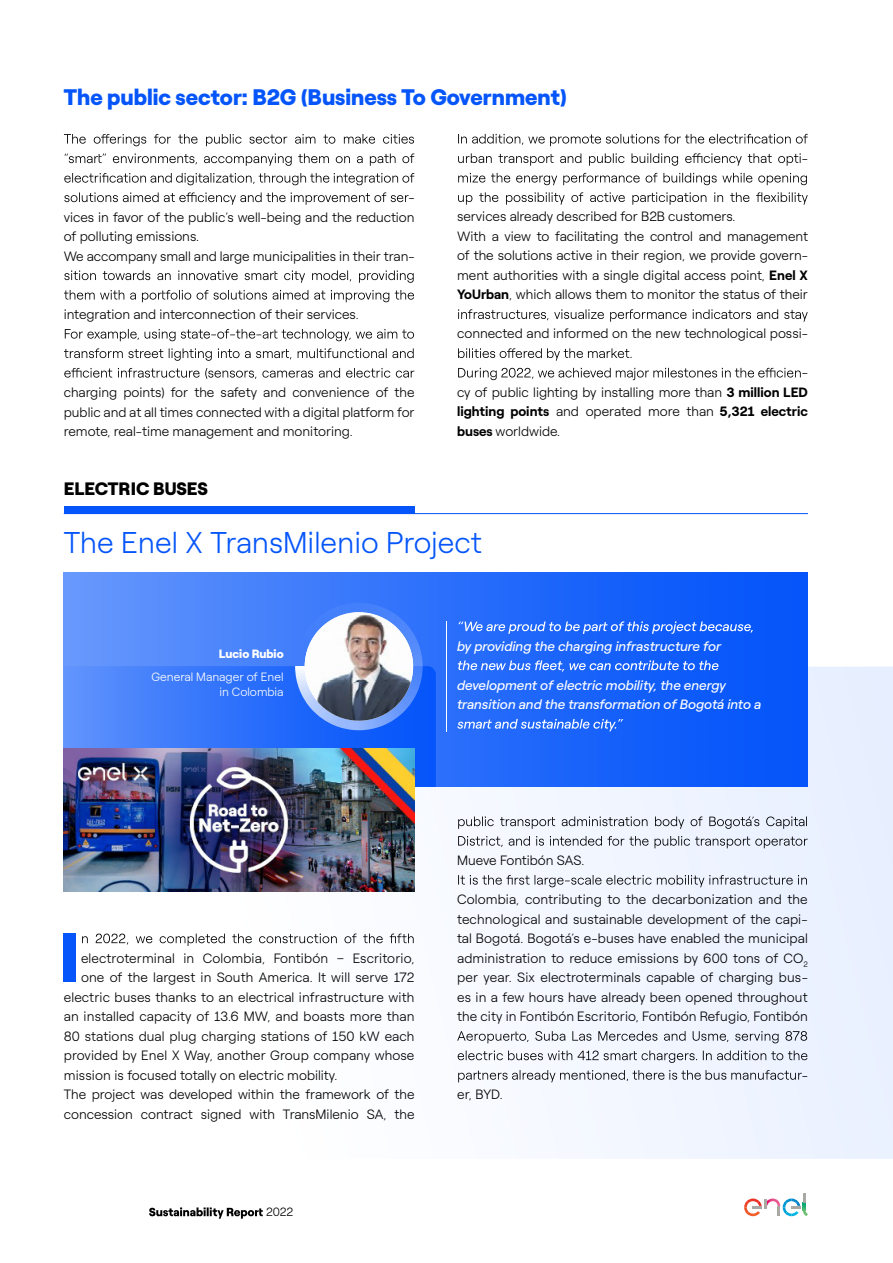
<style>
.page{position:relative;width:893px;height:1263px;background:#fff}
.page>*{position:absolute;margin:0;border:0;box-sizing:border-box;transform-origin:0 0}
.t1{font:900 69.15px "Roobert ENEL";color:#0555fa}
.t2{font:300 30px "Roobert ENEL";color:#0555fa}
.t3{font:900 22.5px "Roobert ENEL";color:#0555fa}
.t4{font:900 18px "Roobert ENEL";color:#000}
.t5{font:300 13.5px/19.5px "Roobert ENEL";color:#000;text-align:justify}
.t6{font:italic 13.5px/19.5px "Roobert ENEL";color:#fff}
.t7{font:300 12px/15px "Roobert ENEL";color:#fff;text-align:right}
.t8{font:900 12px "Roobert ENEL";color:#fff}
.t9{font:300 12px "Roobert ENEL";color:#000}
.s1{font-weight:700}
</style>
<div class="page">
<svg style="left:64px;top:666px;width:829px;height:493px"></svg>
<div style="left:64px;top:572px;width:744px;height:215px;background:linear-gradient(to right,#6395fc,#004ffa)"></div>
<svg style="left:64px;top:666px;width:372px;height:121px;background:#3576fb"></svg>
<svg style="left:64px;top:134px;width:350px;height:12px"></svg>
<svg style="left:64px;top:153px;width:350px;height:13px"></svg>
<svg style="left:64px;top:173px;width:350px;height:12px"></svg>
<svg style="left:64px;top:192px;width:345px;height:13px"></svg>
<svg style="left:64px;top:270px;width:350px;height:13px"></svg>
<svg style="left:64px;top:290px;width:350px;height:12px"></svg>
<svg style="left:65px;top:329px;width:349px;height:12px"></svg>
<svg style="left:64px;top:348px;width:350px;height:13px"></svg>
<svg style="left:64px;top:368px;width:350px;height:11px"></svg>
<svg style="left:458px;top:134px;width:350px;height:12px"></svg>
<svg style="left:458px;top:153px;width:343px;height:13px"></svg>
<svg style="left:458px;top:173px;width:349px;height:12px"></svg>
<svg style="left:458px;top:192px;width:350px;height:13px"></svg>
<svg style="left:458px;top:309px;width:350px;height:13px"></svg>
<svg style="left:458px;top:348px;width:173px;height:13px"></svg>
<svg style="left:458px;top:368px;width:343px;height:12px"></svg>
<hr style="left:64px;top:513px;width:744px;height:1px;background:#0555fa">
<hr style="left:446px;top:621px;width:1px;height:111px;background:#fff">
<svg style="left:458px;top:621px;width:295px;height:13px;background:#4a84fb"></svg>
<svg style="left:458px;top:660px;width:261px;height:12px;background:#4e86fb"></svg>
<svg style="left:457px;top:719px;width:166px;height:12px;background:#548afb"></svg>
<svg style="left:82px;top:933px;width:332px;height:13px"></svg>
<svg style="left:458px;top:816px;width:349px;height:13px"></svg>
<svg style="left:458px;top:836px;width:350px;height:12px"></svg>
<svg style="left:458px;top:875px;width:349px;height:12px"></svg>
<svg style="left:457px;top:1031px;width:350px;height:12px"></svg>
<svg style="left:458px;top:1050px;width:349px;height:13px"></svg>
<svg style="left:458px;top:1070px;width:344px;height:12px"></svg>
<div style="left:64px;top:507px;width:351px;height:7px;background:#0555fa"></div>
<svg style="left:295px;top:603px;width:128px;height:127px;background:#4983fa"></svg>
<img style="left:305px;top:612px;width:108px;height:109px;border-radius:54px">
<img style="left:64px;top:748px;width:351px;height:143px">
<svg style="left:744px;top:1193px;width:64px;height:23px"></svg>
<svg style="left:149px;top:1207px;width:114px;height:12px"></svg>
<h3 class="t3" style="left:64px;top:79px;width:504px">The public sector: B2G (Business To Government)</h3>
<p class="t5" style="left:802px;top:147px;width:8px">-</p>
<p class="t5" style="left:64px;top:187px;width:352px;text-align:left;text-indent:345px">- vices in favor of the public’s well-being and the reduction of polluting emissions.<br>We accompany small and large municipalities in their tran-</p>
<p class="t5" style="left:64px;top:303px;width:296px">integration and interconnection of their services.</p>
<p class="t5" style="left:64px;top:381px;width:352px">charging points) for the safety and convenience of the public and at all times connected with a digital platform for remote, real-time management and monitoring.</p>
<p class="t5" style="left:457px;top:206px;width:352px;text-align:left">services already described for B2B customers.<br>With a view to facilitating the control and management of the solutions active in their region, we provide govern&shy;ment authorities with a single digital access point, <span class="s1">Enel X YoUrban</span>, which allows them to monitor the status of their</p>
<p class="t5" style="left:457px;top:323px;width:352px">connected and informed on the new technological possi-</p>
<p class="t5" style="left:457px;top:362px;width:352px;text-indent:345px">- cy of public lighting by installing more than <span class="s1">3 million LED lighting points</span> and operated more than <span class="s1">5,321 electric buses</span> worldwide.</p>
<h3 class="t4" style="left:64px;top:474px;width:146px">ELECTRIC BUSES</h3>
<h2 class="t2" style="left:64px;top:520px;width:419px">The Enel X TransMilenio Project</h2>
<p class="t8" style="left:219px;top:644px;width:66px">Lucio Rubio</p>
<p class="t7" style="left:152px;top:669px;width:134px">General Manager of Enel in Colombia</p>
<p class="t6" style="left:457px;top:635px;width:266px">by providing the charging infrastructure for</p>
<p class="t6" style="left:457px;top:674px;width:306px">development of electric mobility, the energy transition and the transformation of Bogotá into a</p>
<h1 class="t1" style="left:60px;top:903px;width:22px">I</h1>
<p class="t5" style="left:81px;top:947px;width:335px">electroterminal in Colombia, Fontibón – Escritorio,</p>
<p class="t5" style="left:81px;top:967px;width:335px">one of the largest in South America. It will serve 172</p>
<p class="t5" style="left:64px;top:986px;width:352px">electric buses thanks to an electrical infrastructure with</p>
<p class="t5" style="left:64px;top:1006px;width:352px">an installed capacity of 13.6 MW, and boasts more than</p>
<p class="t5" style="left:64px;top:1025px;width:352px">80 stations dual plug charging stations of 150 kW each</p>
<p class="t5" style="left:64px;top:1045px;width:352px">provided by Enel X Way, another Group company whose</p>
<p class="t5" style="left:64px;top:1064px;width:275px">mission is focused totally on electric mobility.</p>
<p class="t5" style="left:64px;top:1084px;width:352px">The project was developed within the framework of the</p>
<p class="t5" style="left:64px;top:1103px;width:352px">concession contract signed with TransMilenio SA, the</p>
<p class="t9" style="left:266px;top:1203px;width:29px">2022</p>
<p class="t5" style="left:457px;top:849px;width:129px">Mueve Fontibón SAS.</p>
<p class="t5" style="left:457px;top:888px;width:352px">Colombia, contributing to the decarbonization and the technological and sustainable development of the capi&shy;tal Bogotá. Bogotá’s e-buses have enabled the municipal administration to reduce emissions by 600 tons of CO<sub>2 </sub>per year. Six electroterminals capable of charging bus&shy;es in a few hours have already been opened throughout the city in Fontibón Escritorio, Fontibón Refugio, Fontibón</p>
<p class="t5" style="left:457px;top:1084px;width:47px">er, BYD.</p>
<p class="t5" style="left:802px;top:1064px;width:8px">-</p>
</div>
